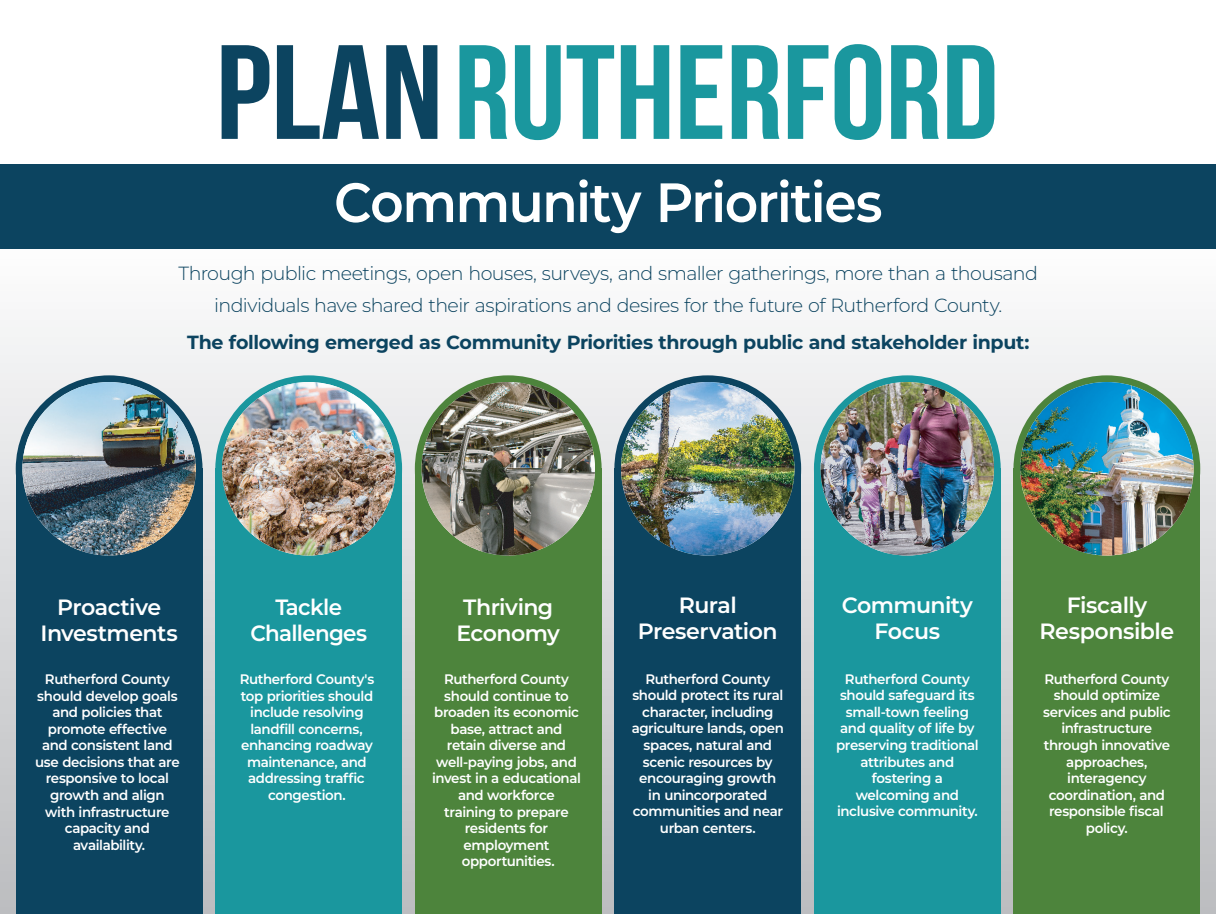
<style>
.page{position:relative;width:1216px;height:914px;background:#fff}
.page>*{position:absolute;margin:0;border:0;box-sizing:border-box;transform-origin:0 0}
.t1{font:600 55.19px "Montserrat";letter-spacing:-.03em;color:#fff;scale:.94 1}
.t2{font:600 22.09px/26.1px "Montserrat";letter-spacing:-.025em;color:#fff;text-align:center}
.t3{font:300 19px/31.5px "Montserrat";letter-spacing:-.03em;color:#0c4460;text-align:center}
.t4{font:700 19px "Montserrat";letter-spacing:-.02em;color:#0c4460}
.t5{font:600 13.79px/16.6px "Montserrat";letter-spacing:-.025em;color:#fff;text-align:center}
</style>
<div class="page">
<div style="left:0;top:0;width:1216px;height:913px;background:linear-gradient(to bottom,#fff,#bfc1c3)"></div>
<div style="left:0;top:164px;width:1216px;height:84px;background:#0c4460"></div>
<svg style="left:222px;top:45px;width:47px;height:94px"></svg>
<svg style="left:277px;top:45px;width:102px;height:94px"></svg>
<svg style="left:386px;top:45px;width:51px;height:94px"></svg>
<svg style="left:459px;top:45px;width:48px;height:94px"></svg>
<svg style="left:515px;top:45px;width:46px;height:95px"></svg>
<svg style="left:567px;top:45px;width:47px;height:94px"></svg>
<svg style="left:621px;top:45px;width:48px;height:94px"></svg>
<svg style="left:680px;top:45px;width:42px;height:94px"></svg>
<svg style="left:732px;top:45px;width:47px;height:94px"></svg>
<svg style="left:788px;top:45px;width:40px;height:94px"></svg>
<svg style="left:835px;top:44px;width:46px;height:96px"></svg>
<svg style="left:891px;top:45px;width:48px;height:94px"></svg>
<svg style="left:947px;top:45px;width:47px;height:94px"></svg>
<div style="left:814px;top:469px;width:187px;height:444px;background:#1a979e"></div>
<div style="left:814px;top:375px;width:187px;height:187px;background:#1a979e;border-radius:50%"></div>
<img style="left:821px;top:382px;width:173px;height:173px;border-radius:87px">
<div style="left:215px;top:469px;width:187px;height:444px;background:#1a979e"></div>
<div style="left:215px;top:375px;width:187px;height:187px;background:#1a979e;border-radius:50%"></div>
<img style="left:222px;top:382px;width:173px;height:173px;border-radius:87px">
<div style="left:1013px;top:469px;width:187px;height:444px;background:#4d843c"></div>
<div style="left:1013px;top:375px;width:187px;height:187px;background:#4d843c;border-radius:50%"></div>
<img style="left:1020px;top:382px;width:173px;height:173px;border-radius:87px">
<div style="left:415px;top:469px;width:187px;height:444px;background:#4d843c"></div>
<div style="left:415px;top:375px;width:187px;height:187px;background:#4d843c;border-radius:50%"></div>
<img style="left:421px;top:382px;width:174px;height:173px;border-radius:87px">
<div style="left:16px;top:469px;width:187px;height:444px;background:#0c4460"></div>
<div style="left:16px;top:375px;width:187px;height:187px;background:#0c4460;border-radius:50%"></div>
<img style="left:22px;top:382px;width:174px;height:173px;border-radius:87px">
<div style="left:614px;top:469px;width:187px;height:444px;background:#0c4460"></div>
<div style="left:614px;top:375px;width:187px;height:187px;background:#0c4460;border-radius:50%"></div>
<img style="left:621px;top:382px;width:173px;height:173px;border-radius:87px">
<h1 class="t1" style="left:334px;top:163px;width:585px">Community Priorities</h1>
<h3 class="t3" style="left:178px;top:257px;width:861px">Through public meetings, open houses, surveys, and smaller gatherings, more than a thousand individuals have shared their aspirations and desires for the future of Rutherford County.</h3>
<h3 class="t4" style="left:187px;top:328px;width:844px">The following emerged as Community Priorities through public and stakeholder input:</h3>
<h2 class="t2" style="left:41px;top:593px;width:139px">Proactive<br>Investments</h2>
<p class="t5" style="left:35px;top:670px;width:146px">Rutherford County should develop goals and policies that promote effective and consistent land use decisions that are responsive to local growth and align with infrastructure capacity and availability.</p>
<h2 class="t2" style="left:250px;top:593px;width:118px">Tackle<br>Challenges</h2>
<p class="t5" style="left:240px;top:670px;width:136px">Rutherford County's top priorities should include resolving landfill concerns, enhancing roadway maintenance, and addressing traffic congestion.</p>
<h2 class="t2" style="left:456px;top:593px;width:105px">Thriving<br>Economy</h2>
<p class="t5" style="left:432px;top:670px;width:150px">Rutherford County should continue to broaden its economic base, attract and retain diverse and well-paying jobs, and invest in a educational and workforce training to prepare residents for employment opportunities.</p>
<h2 class="t2" style="left:638px;top:591px;width:141px">Rural<br>Preservation</h2>
<p class="t5" style="left:632px;top:670px;width:154px">Rutherford County should protect its rural character, including agriculture lands, open spaces, natural and scenic resources by encouraging growth in unincorporated communities and near urban centers.</p>
<h2 class="t2" style="left:842px;top:591px;width:133px">Community<br>Focus</h2>
<p class="t5" style="left:836px;top:670px;width:144px">Rutherford County should safeguard its small-town feeling and quality of life by preserving traditional attributes and fostering a welcoming and inclusive community.</p>
<h2 class="t2" style="left:1040px;top:591px;width:136px">Fiscally<br>Responsible</h2>
<p class="t5" style="left:1043px;top:670px;width:129px">Rutherford County should optimize services and public infrastructure through innovative approaches, interagency coordination, and responsible fiscal policy.</p>
</div>
